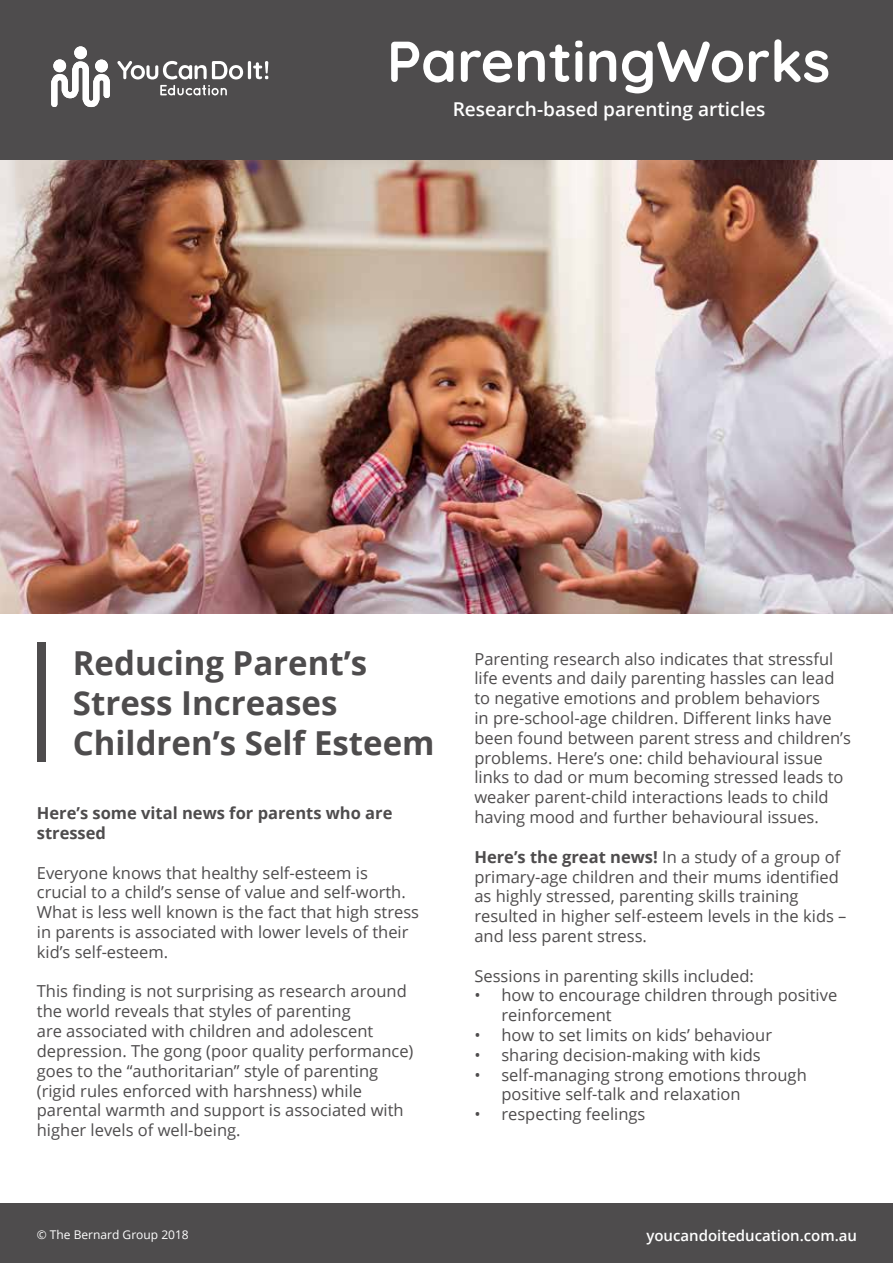
<style>
.page{position:relative;width:893px;height:1263px;background:#fff}
.page>*{position:absolute;margin:0;border:0;box-sizing:border-box;transform-origin:0 0}
.t1{font:700 57.6px "Quicksand";color:#fff}
.t2{font:700 33px/39.6px "Open Sans";color:#4e4c4d}
.t3{font:600 19.05px "Open Sans";color:#fff}
.t4{font:16.5px/19.8px "Open Sans";color:#4e4c4d}
.t5{font:700 16.5px/19.8px "Open Sans";color:#4e4c4d}
.t6{font:600 15px "Open Sans";color:#fff}
.t7{font:12px "Open Sans";color:#fff}
.s1{font-weight:700}
</style>
<div class="page">
<img style="left:0;top:159px;width:893px;height:454px">
<div style="left:0;top:0;width:893px;height:159px;background:#4e4c4d"></div>
<div style="left:0;top:1203px;width:893px;height:60px;background:#4e4c4d"></div>
<svg style="left:51px;top:46px;width:59px;height:61px"></svg>
<svg style="left:117px;top:61px;width:151px;height:18px"></svg>
<svg style="left:160px;top:85px;width:67px;height:10px"></svg>
<div style="left:37px;top:643px;width:8px;height:119px;background:#4e4c4d"></div>
<h1 class="t1" style="left:387px;top:14px;width:445px">ParentingWorks</h1>
<p class="t3" style="left:453px;top:96px;width:314px">Research-based parenting articles</p>
<h2 class="t2" style="left:73px;top:643px;width:363px">Reducing Parent’s<br>Stress Increases<br>Children’s Self Esteem</h2>
<p class="t5" style="left:37px;top:803px;width:357px">Here’s some vital news for parents who are stressed</p>
<p class="t4" style="left:37px;top:862px;width:384px">Everyone knows that healthy self-esteem is crucial to a child’s sense of value and self-worth.<br>What is less well known is the fact that high stress in parents is associated with lower levels of their kid’s self-esteem.</p>
<p class="t4" style="left:37px;top:981px;width:378px">This finding is not surprising as research around the world reveals that styles of parenting<br>are associated with children and adolescent depression. The gong (poor quality performance) goes to the “authoritarian” style of parenting (rigid rules enforced with harshness) while parental warmth and support is associated with higher levels of well-being.</p>
<p class="t7" style="left:37px;top:1226px;width:153px">© The Bernard Group 2018</p>
<p class="t4" style="left:474px;top:648px;width:378px">Parenting research also indicates that stressful life events and daily parenting hassles can lead to negative emotions and problem behaviors<br>in pre-school-age children. Different links have been found between parent stress and children’s problems. Here’s one: child behavioural issue links to dad or mum becoming stressed leads to weaker parent-child interactions leads to child having mood and further behavioural issues.</p>
<p class="t4" style="left:474px;top:846px;width:374px"><span class="s1">Here’s the great news!</span> In a study of a group of primary-age children and their mums identified as highly stressed, parenting skills training resulted in higher self-esteem levels in the kids – and less parent stress.</p>
<p class="t4" style="left:474px;top:965px;width:281px">Sessions in parenting skills included:</p>
<p class="t4" style="left:501px;top:985px;width:337px;text-indent:-27px">• how to encourage children through positive reinforcement</p>
<p class="t4" style="left:474px;top:1024px;width:299px">• how to set limits on kids’ behaviour</p>
<p class="t4" style="left:474px;top:1044px;width:288px">• sharing decision-making with kids</p>
<p class="t4" style="left:501px;top:1064px;width:307px;text-indent:-27px">• self-managing strong emotions through positive self-talk and relaxation</p>
<p class="t4" style="left:474px;top:1104px;width:173px">• respecting feelings</p>
<p class="t6" style="left:646px;top:1225px;width:212px">youcandoiteducation.com.au</p>
</div>
